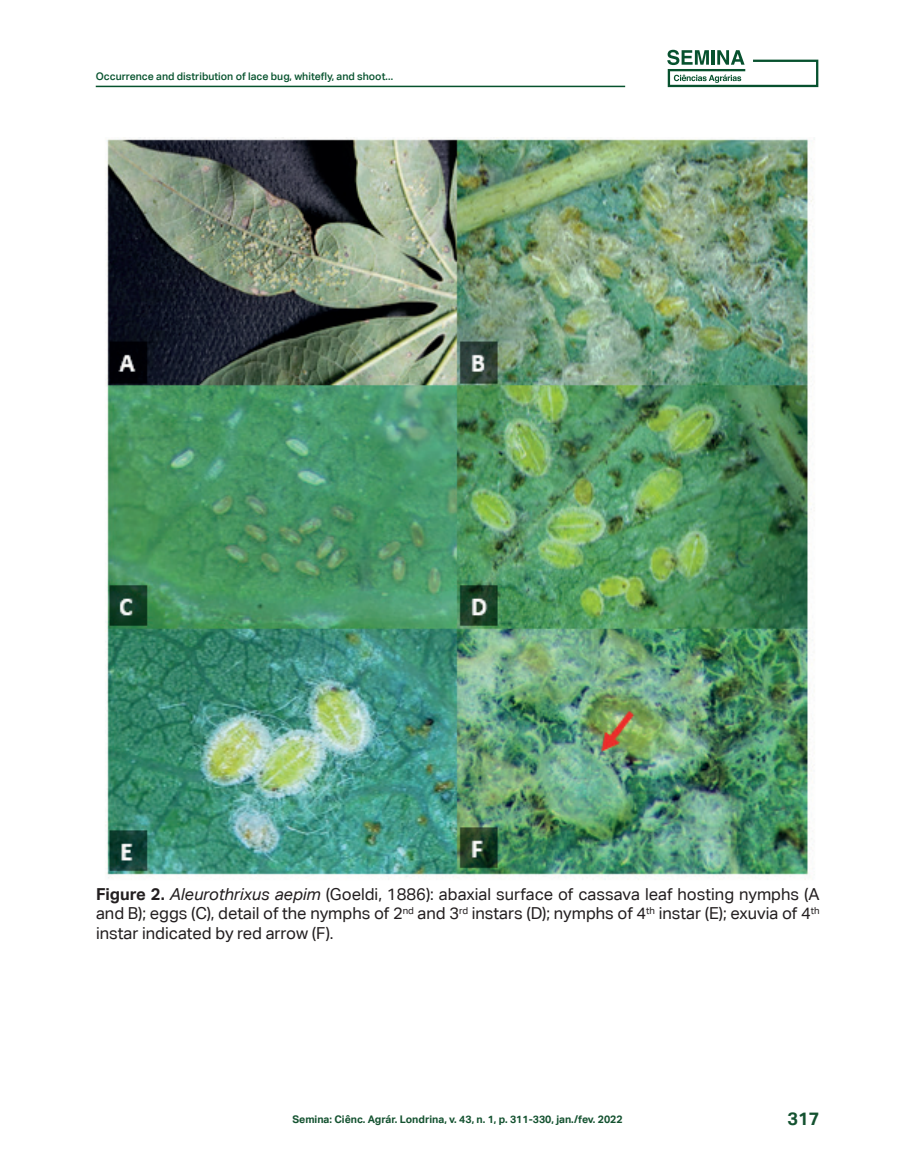
<style>
.page{position:relative;width:915px;height:1170px;background:#fff}
.page>*{position:absolute;margin:0;border:0;box-sizing:border-box;transform-origin:0 0}
.t1{font:700 18px "Aktiv Grotesk Corp";color:#145230}
.Legenda_de_Figura{font:16.5px/19.5px "Aktiv Grotesk Corp";color:#231f20;text-align:justify}
.t2{font:700 10.5px "Aktiv Grotesk Corp";color:#145230}
.t3{font:500 10.5px "Aktiv Grotesk Corp";color:#06522d}
.s1{font-weight:700}
.s2{font-style:italic}
</style>
<div class="page">
<svg style="left:667px;top:50px;width:151px;height:37px"></svg>
<div style="left:753px;top:64px;width:60px;height:19px;background:#fff"></div>
<hr style="left:96px;top:86px;width:529px;height:1px;background:#06522d">
<img style="left:105px;top:137px;width:710px;height:743px">
<p class="t3" style="left:96px;top:69px;width:299px">Occurrence and distribution of lace bug, whitefly, and shoot...</p>
<p class="Legenda_de_Figura" style="left:96px;top:884px;width:724px"><span class="s1">Figure 2.</span> <span class="s2">Aleurothrixus aepim</span> (Goeldi, 1886): abaxial surface of cassava leaf hosting nymphs (A and B); eggs (C), detail of the nymphs of 2<sup>nd</sup> and 3<sup>rd</sup> instars (D); nymphs of 4<sup>th</sup> instar (E); exuvia of 4<sup>th </sup>instar indicated by red arrow (F).</p>
<p class="t2" style="left:292px;top:1112px;width:331px">Semina: Ciênc. Agrár. Londrina, v. 43, n. 1, p. 311-330, jan./fev. 2022</p>
<p class="t1" style="left:787px;top:1107px;width:33px">317</p>
</div>
